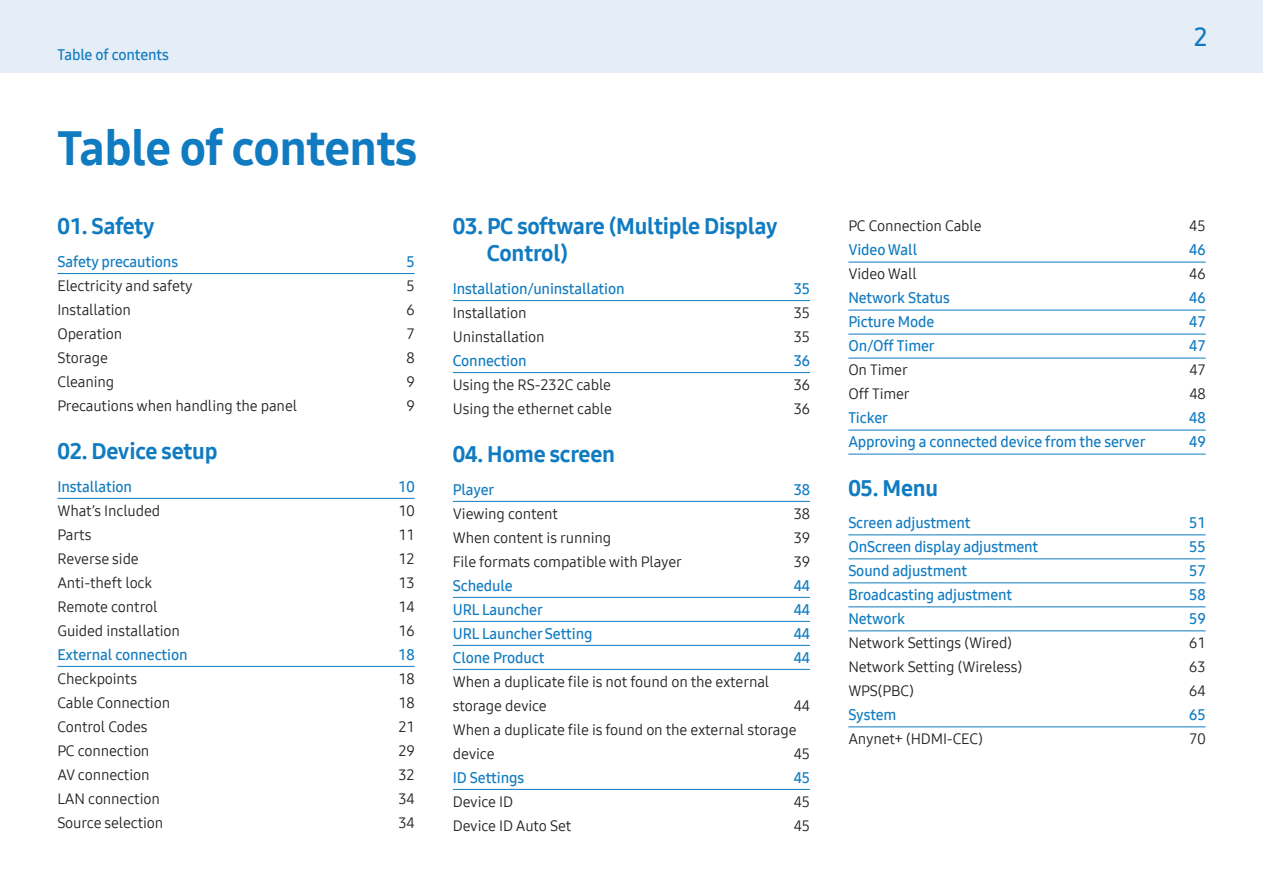
<style>
.page{position:relative;width:1263px;height:893px;background:#fff}
.page>*{position:absolute;margin:0;border:0;box-sizing:border-box;transform-origin:0 0}
.t1{font:48px "Samsung One UI 800";letter-spacing:-.01em;color:#107bc1}
.t2{font:25.5px "Samsung One UI 600";color:#107bc1}
.t3{font:22.5px/27px "Samsung One UI 800";letter-spacing:-.01em;color:#107bc1}
.t4{font:15px/24px "Samsung One UI 400";letter-spacing:-.01em;color:#231f20}
.t5{font:15px "Samsung One UI 600";letter-spacing:-.01em;color:#107bc1}
</style>
<div class="page">
<div style="left:0;top:0;width:1263px;height:72px;background:#e5edf7"></div>
<hr style="left:57px;top:273px;width:358px;height:1px;background:#107bc1">
<hr style="left:57px;top:498px;width:358px;height:1px;background:#107bc1">
<hr style="left:57px;top:666px;width:358px;height:1px;background:#107bc1">
<hr style="left:453px;top:300px;width:357px;height:1px;background:#107bc1">
<hr style="left:453px;top:372px;width:357px;height:1px;background:#107bc1">
<hr style="left:453px;top:501px;width:357px;height:1px;background:#107bc1">
<hr style="left:453px;top:597px;width:357px;height:1px;background:#107bc1">
<hr style="left:453px;top:621px;width:357px;height:1px;background:#107bc1">
<hr style="left:453px;top:645px;width:357px;height:1px;background:#107bc1">
<hr style="left:453px;top:669px;width:357px;height:1px;background:#107bc1">
<hr style="left:453px;top:789px;width:357px;height:1px;background:#107bc1">
<hr style="left:848px;top:262px;width:357px;height:1px;background:#107bc1">
<hr style="left:848px;top:310px;width:357px;height:1px;background:#107bc1">
<hr style="left:848px;top:334px;width:357px;height:1px;background:#107bc1">
<hr style="left:848px;top:358px;width:357px;height:1px;background:#107bc1">
<hr style="left:848px;top:430px;width:357px;height:1px;background:#107bc1">
<hr style="left:848px;top:454px;width:357px;height:1px;background:#107bc1">
<hr style="left:848px;top:534px;width:357px;height:1px;background:#107bc1">
<hr style="left:848px;top:558px;width:357px;height:1px;background:#107bc1">
<hr style="left:848px;top:582px;width:357px;height:1px;background:#107bc1">
<hr style="left:848px;top:606px;width:357px;height:1px;background:#107bc1">
<hr style="left:848px;top:630px;width:357px;height:1px;background:#107bc1">
<hr style="left:848px;top:726px;width:357px;height:1px;background:#107bc1">
<p class="t5" style="left:57px;top:44px;width:113px">Table of contents</p>
<h1 class="t1" style="left:57px;top:116px;width:361px">Table of contents</h1>
<h3 class="t3" style="left:57px;top:213px;width:99px">01. Safety</h3>
<p class="t5" style="left:57px;top:251px;width:122px">Safety precautions</p>
<p class="t5" style="left:406px;top:251px;width:10px">5</p>
<p class="t4" style="left:57px;top:273px;width:137px">Electricity and safety</p>
<p class="t4" style="left:406px;top:273px;width:10px">5</p>
<p class="t4" style="left:57px;top:297px;width:75px">Installation</p>
<p class="t4" style="left:406px;top:297px;width:10px">6</p>
<p class="t4" style="left:57px;top:321px;width:66px">Operation</p>
<p class="t4" style="left:406px;top:321px;width:10px">7</p>
<p class="t4" style="left:57px;top:345px;width:52px">Storage</p>
<p class="t4" style="left:406px;top:345px;width:10px">8</p>
<p class="t4" style="left:57px;top:369px;width:58px">Cleaning</p>
<p class="t4" style="left:406px;top:369px;width:10px">9</p>
<p class="t4" style="left:57px;top:393px;width:241px">Precautions when handling the panel</p>
<p class="t4" style="left:406px;top:393px;width:10px">9</p>
<h3 class="t3" style="left:57px;top:437px;width:162px">02. Device setup</h3>
<p class="t5" style="left:57px;top:476px;width:76px">Installation</p>
<p class="t5" style="left:398px;top:476px;width:18px">10</p>
<p class="t4" style="left:57px;top:498px;width:104px">What’s Included</p>
<p class="t4" style="left:398px;top:498px;width:18px">10</p>
<p class="t4" style="left:57px;top:522px;width:36px">Parts</p>
<p class="t4" style="left:398px;top:522px;width:18px">11</p>
<p class="t4" style="left:57px;top:546px;width:83px">Reverse side</p>
<p class="t4" style="left:398px;top:546px;width:18px">12</p>
<p class="t4" style="left:57px;top:570px;width:96px">Anti-theft lock</p>
<p class="t4" style="left:398px;top:570px;width:18px">13</p>
<p class="t4" style="left:57px;top:594px;width:102px">Remote control</p>
<p class="t4" style="left:398px;top:594px;width:18px">14</p>
<p class="t4" style="left:57px;top:618px;width:124px">Guided installation</p>
<p class="t4" style="left:398px;top:618px;width:18px">16</p>
<p class="t5" style="left:57px;top:644px;width:132px">External connection</p>
<p class="t5" style="left:398px;top:644px;width:18px">18</p>
<p class="t4" style="left:57px;top:666px;width:81px">Checkpoints</p>
<p class="t4" style="left:398px;top:666px;width:18px">18</p>
<p class="t4" style="left:57px;top:690px;width:114px">Cable Connection</p>
<p class="t4" style="left:398px;top:690px;width:18px">18</p>
<p class="t4" style="left:57px;top:714px;width:92px">Control Codes</p>
<p class="t4" style="left:398px;top:714px;width:18px">21</p>
<p class="t4" style="left:57px;top:738px;width:94px">PC connection</p>
<p class="t4" style="left:398px;top:738px;width:18px">29</p>
<p class="t4" style="left:57px;top:762px;width:94px">AV connection</p>
<p class="t4" style="left:398px;top:762px;width:18px">32</p>
<p class="t4" style="left:57px;top:786px;width:104px">LAN connection</p>
<p class="t4" style="left:398px;top:786px;width:18px">34</p>
<p class="t4" style="left:57px;top:810px;width:107px">Source selection</p>
<p class="t4" style="left:398px;top:810px;width:18px">34</p>
<h3 class="t3" style="left:487px;top:213px;width:292px;text-indent:-34px">03. PC software (Multiple Display<br>Control)</h3>
<p class="t5" style="left:453px;top:278px;width:173px">Installation/uninstallation</p>
<p class="t5" style="left:794px;top:278px;width:18px">35</p>
<p class="t4" style="left:453px;top:300px;width:75px">Installation</p>
<p class="t4" style="left:794px;top:300px;width:18px">35</p>
<p class="t4" style="left:453px;top:324px;width:93px">Uninstallation</p>
<p class="t4" style="left:794px;top:324px;width:18px">35</p>
<p class="t5" style="left:453px;top:350px;width:75px">Connection</p>
<p class="t5" style="left:794px;top:350px;width:18px">36</p>
<p class="t4" style="left:453px;top:372px;width:160px">Using the RS-232C cable</p>
<p class="t4" style="left:794px;top:372px;width:18px">36</p>
<p class="t4" style="left:453px;top:396px;width:161px">Using the ethernet cable</p>
<p class="t4" style="left:794px;top:396px;width:18px">36</p>
<h3 class="t3" style="left:453px;top:440px;width:164px">04. Home screen</h3>
<p class="t5" style="left:453px;top:479px;width:43px">Player</p>
<p class="t5" style="left:794px;top:479px;width:18px">38</p>
<p class="t4" style="left:453px;top:501px;width:107px">Viewing content</p>
<p class="t4" style="left:794px;top:501px;width:18px">38</p>
<p class="t4" style="left:453px;top:525px;width:160px">When content is running</p>
<p class="t4" style="left:794px;top:525px;width:18px">39</p>
<p class="t4" style="left:453px;top:549px;width:231px">File formats compatible with Player</p>
<p class="t4" style="left:794px;top:549px;width:18px">39</p>
<p class="t5" style="left:453px;top:575px;width:61px">Schedule</p>
<p class="t5" style="left:794px;top:575px;width:18px">44</p>
<p class="t5" style="left:453px;top:599px;width:91px">URL Launcher</p>
<p class="t5" style="left:794px;top:599px;width:18px">44</p>
<p class="t5" style="left:453px;top:623px;width:141px">URL Launcher Setting</p>
<p class="t5" style="left:794px;top:623px;width:18px">44</p>
<p class="t5" style="left:453px;top:647px;width:93px">Clone Product</p>
<p class="t5" style="left:794px;top:647px;width:18px">44</p>
<p class="t4" style="left:453px;top:669px;width:318px">When a duplicate file is not found on the external storage device</p>
<p class="t4" style="left:453px;top:693px;width:359px;text-indent:341px">44<br>When a duplicate file is found on the external storage device</p>
<p class="t4" style="left:794px;top:741px;width:18px">45</p>
<p class="t5" style="left:453px;top:767px;width:73px">ID Settings</p>
<p class="t5" style="left:794px;top:767px;width:18px">45</p>
<p class="t4" style="left:453px;top:789px;width:62px">Device ID</p>
<p class="t4" style="left:794px;top:789px;width:18px">45</p>
<p class="t4" style="left:453px;top:813px;width:120px">Device ID Auto Set</p>
<p class="t4" style="left:794px;top:813px;width:18px">45</p>
<h2 class="t2" style="left:1194px;top:20px;width:16px">2</h2>
<p class="t4" style="left:848px;top:214px;width:135px">PC Connection Cable</p>
<p class="t4" style="left:1189px;top:214px;width:18px">45</p>
<p class="t5" style="left:848px;top:240px;width:70px">Video Wall</p>
<p class="t5" style="left:1189px;top:240px;width:18px">46</p>
<p class="t4" style="left:848px;top:262px;width:70px">Video Wall</p>
<p class="t4" style="left:1189px;top:262px;width:18px">46</p>
<p class="t5" style="left:848px;top:288px;width:103px">Network Status</p>
<p class="t5" style="left:1189px;top:288px;width:18px">46</p>
<p class="t5" style="left:848px;top:312px;width:87px">Picture Mode</p>
<p class="t5" style="left:1189px;top:312px;width:18px">47</p>
<p class="t5" style="left:848px;top:336px;width:88px">On/Off Timer</p>
<p class="t5" style="left:1189px;top:336px;width:18px">47</p>
<p class="t4" style="left:848px;top:358px;width:61px">On Timer</p>
<p class="t4" style="left:1189px;top:358px;width:18px">47</p>
<p class="t4" style="left:848px;top:382px;width:63px">Off Timer</p>
<p class="t4" style="left:1189px;top:382px;width:18px">48</p>
<p class="t5" style="left:848px;top:408px;width:41px">Ticker</p>
<p class="t5" style="left:1189px;top:408px;width:18px">48</p>
<p class="t5" style="left:848px;top:432px;width:299px">Approving a connected device from the server</p>
<p class="t5" style="left:1189px;top:432px;width:18px">49</p>
<h3 class="t3" style="left:848px;top:474px;width:91px">05. Menu</h3>
<p class="t5" style="left:848px;top:513px;width:124px">Screen adjustment</p>
<p class="t5" style="left:1189px;top:513px;width:18px">51</p>
<p class="t5" style="left:848px;top:537px;width:191px">OnScreen display adjustment</p>
<p class="t5" style="left:1189px;top:537px;width:18px">55</p>
<p class="t5" style="left:848px;top:561px;width:120px">Sound adjustment</p>
<p class="t5" style="left:1189px;top:561px;width:18px">57</p>
<p class="t5" style="left:848px;top:585px;width:165px">Broadcasting adjustment</p>
<p class="t5" style="left:1189px;top:585px;width:18px">58</p>
<p class="t5" style="left:848px;top:609px;width:58px">Network</p>
<p class="t5" style="left:1189px;top:609px;width:18px">59</p>
<p class="t4" style="left:848px;top:631px;width:165px">Network Settings (Wired)</p>
<p class="t4" style="left:1189px;top:631px;width:18px">61</p>
<p class="t4" style="left:848px;top:655px;width:175px">Network Setting (Wireless)</p>
<p class="t4" style="left:1189px;top:655px;width:18px">63</p>
<p class="t4" style="left:848px;top:679px;width:67px">WPS(PBC)</p>
<p class="t4" style="left:1189px;top:679px;width:18px">64</p>
<p class="t5" style="left:848px;top:705px;width:50px">System</p>
<p class="t5" style="left:1189px;top:705px;width:18px">65</p>
<p class="t4" style="left:848px;top:727px;width:136px">Anynet+ (HDMI-CEC)</p>
<p class="t4" style="left:1189px;top:727px;width:18px">70</p>
</div>
